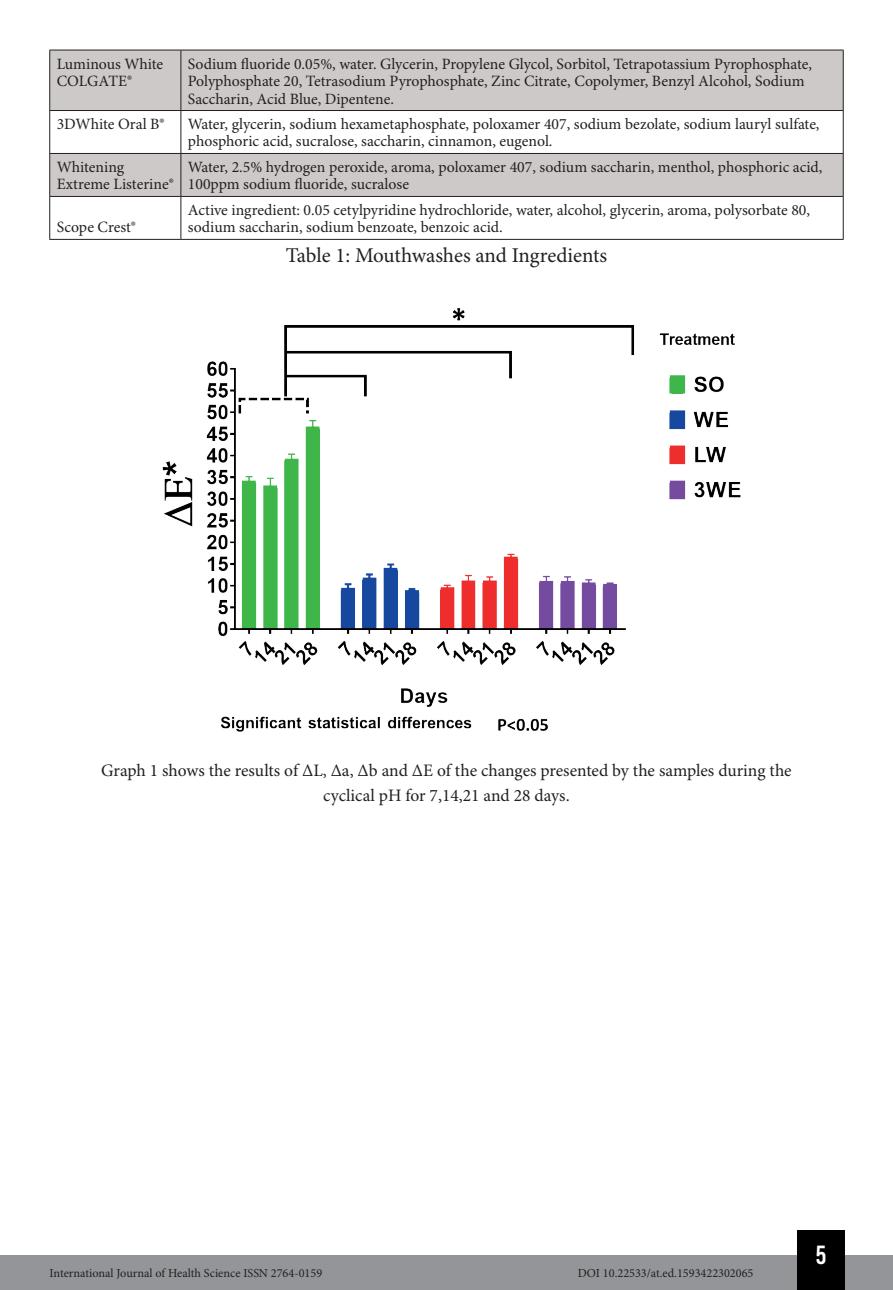
<style>
.page{position:relative;width:893px;height:1290px;background:#fff}
.page>*{position:absolute;margin:0;border:0;box-sizing:border-box;transform-origin:0 0}
.t1{font:26.25px "Bebas Kai";color:#fff}
.t2{font:21px "Minion Pro";letter-spacing:-.005em;color:#231f20}
.t3{font:17.5px/24.5px "Minion Pro";letter-spacing:-.005em;color:#231f20;text-align:center}
.t4{font:15.75px/17.5px "Minion Pro";color:#231f20}
.t5{font:12.25px "Minion Pro";color:#231f20}
</style>
<div class="page">
<div style="left:0;top:1255px;width:893px;height:35px;background:#939598"></div>
<div style="left:797px;top:1230px;width:48px;height:60px;background:#000"></div>
<svg style="left:50px;top:51px;width:793px;height:145px;fill:#cdc9c8"></svg>
<hr style="left:49px;top:50px;width:132px;height:1px;background:#231f20">
<hr style="left:49px;top:50px;width:1px;height:60px;background:#231f20">
<hr style="left:181px;top:50px;width:663px;height:1px;background:#231f20">
<hr style="left:180px;top:50px;width:1px;height:60px;background:#231f20">
<hr style="left:843px;top:50px;width:1px;height:60px;background:#231f20">
<hr style="left:49px;top:110px;width:132px;height:1px;background:#231f20">
<hr style="left:49px;top:111px;width:1px;height:42px;background:#231f20">
<hr style="left:181px;top:110px;width:663px;height:1px;background:#231f20">
<hr style="left:180px;top:111px;width:1px;height:42px;background:#231f20">
<hr style="left:843px;top:111px;width:1px;height:42px;background:#231f20">
<hr style="left:49px;top:153px;width:132px;height:1px;background:#231f20">
<hr style="left:49px;top:154px;width:1px;height:42px;background:#231f20">
<hr style="left:181px;top:153px;width:663px;height:1px;background:#231f20">
<hr style="left:180px;top:154px;width:1px;height:42px;background:#231f20">
<hr style="left:843px;top:154px;width:1px;height:42px;background:#231f20">
<hr style="left:49px;top:196px;width:132px;height:1px;background:#231f20">
<hr style="left:49px;top:197px;width:1px;height:42px;background:#231f20">
<hr style="left:181px;top:196px;width:663px;height:1px;background:#231f20">
<hr style="left:180px;top:197px;width:1px;height:42px;background:#231f20">
<hr style="left:843px;top:197px;width:1px;height:42px;background:#231f20">
<hr style="left:49px;top:239px;width:132px;height:1px;background:#231f20">
<hr style="left:181px;top:239px;width:663px;height:1px;background:#231f20">
<img style="left:162px;top:308px;width:579px;height:424px">
<p class="t4" style="left:57px;top:55px;width:108px">Luminous White<br>COLGATE®</p>
<p class="t4" style="left:188px;top:55px;width:626px">Sodium fluoride 0.05%, water. Glycerin, Propylene Glycol, Sorbitol, Tetrapotassium Pyrophosphate,<br>Polyphosphate 20, Tetrasodium Pyrophosphate, Zinc Citrate, Copolymer, Benzyl Alcohol, Sodium<br>Saccharin, Acid Blue, Dipentene.</p>
<p class="t4" style="left:57px;top:116px;width:109px">3DWhite Oral B®</p>
<p class="t4" style="left:188px;top:116px;width:633px">Water, glycerin, sodium hexametaphosphate, poloxamer 407, sodium bezolate, sodium lauryl sulfate, phosphoric acid, sucralose, saccharin, cinnamon, eugenol.</p>
<p class="t4" style="left:57px;top:159px;width:119px">Whitening<br>Extreme Listerine®</p>
<p class="t4" style="left:188px;top:159px;width:636px">Water, 2.5% hydrogen peroxide, aroma, poloxamer 407, sodium saccharin, menthol, phosphoric acid,<br>100ppm sodium fluoride, sucralose</p>
<p class="t4" style="left:57px;top:219px;width:81px">Scope Crest®</p>
<p class="t4" style="left:188px;top:202px;width:624px">Active ingredient: 0.05 cetylpyridine hydrochloride, water, alcohol, glycerin, aroma, polysorbate 80, sodium saccharin, sodium benzoate, benzoic acid.</p>
<h2 class="t2" style="left:286px;top:243px;width:323px">Table 1: Mouthwashes and Ingredients</h2>
<p class="t3" style="left:101px;top:759px;width:692px">Graph 1 shows the results of ΔL, Δa, Δb and ΔE of the changes presented by the samples during the cyclical pH for 7,14,21 and 28 days.</p>
<p class="t5" style="left:50px;top:1266px;width:274px">International Journal of Health Science ISSN 2764-0159</p>
<p class="t5" style="left:578px;top:1266px;width:177px">DOI 10.22533/at.ed.1593422302065</p>
<h1 class="t1" style="left:816px;top:1241px;width:12px">5</h1>
</div>
